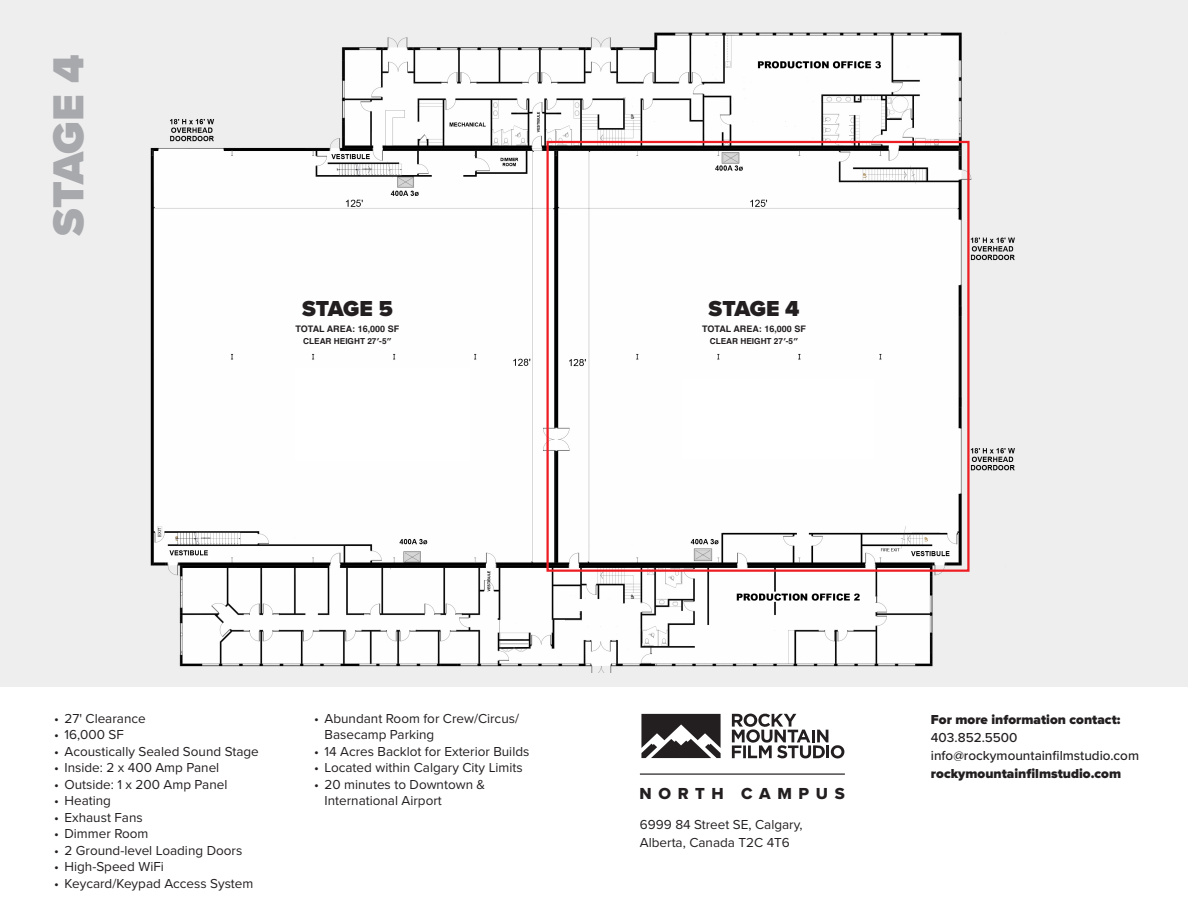
<style>
.page{position:relative;width:1188px;height:918px;background:#fff}
.page>*{position:absolute;margin:0;border:0;box-sizing:border-box;transform-origin:0 0}
.t1{font:900 45px "Proxima Nova";color:#a8a9ad}
.t2{font:900 22.5px "Proxima Nova";letter-spacing:-.015em;color:#231f20}
.t3{font:16.5px "Proxima Nova Extrabld";letter-spacing:.4em;color:#231f20}
.t4{font:13.5px/16.5px "Proxima Nova";color:#231f20}
.t5{font:900 13.5px "Proxima Nova";color:#231f20}
.t6{font:500 13.5px "Proxima Nova";color:#231f20}
.t7{font:700 9px "Helvetica";color:#231f20}
.t8{font:700 8.25px "Helvetica";color:#231f20}
</style>
<div class="page">
<div style="left:0;top:0;width:1187px;height:687px;background:#eee"></div>
<img style="left:150px;top:32px;width:865px;height:641px">
<div style="left:546px;top:141px;width:424px;height:431px;border:2px solid #ee1d23"></div>
<svg style="left:641px;top:714px;width:80px;height:44px"></svg>
<svg style="left:732px;top:713px;width:113px;height:45px"></svg>
<hr style="left:640px;top:773px;width:205px;height:2px;background:#231f20">
<p class="t1" style="left:41px;top:236px;width:183px;rotate:-90deg">STAGE 4</p>
<p class="t2" style="left:302px;top:295px;width:92px">STAGE 5</p>
<p class="t7" style="left:296px;top:323px;width:105px">TOTAL AREA: 16,000 SF</p>
<p class="t8" style="left:303px;top:336px;width:90px">CLEAR HEIGHT 27′-5″</p>
<p class="t2" style="left:709px;top:295px;width:92px">STAGE 4</p>
<p class="t7" style="left:702px;top:323px;width:105px">TOTAL AREA: 16,000 SF</p>
<p class="t8" style="left:710px;top:336px;width:90px">CLEAR HEIGHT 27′-5″</p>
<p class="t4" style="left:54px;top:710px;width:93px">• 27' Clearance</p>
<p class="t4" style="left:54px;top:727px;width:71px">• 16,000 SF</p>
<p class="t4" style="left:54px;top:743px;width:206px">• Acoustically Sealed Sound Stage</p>
<p class="t4" style="left:54px;top:760px;width:167px">• Inside: 2 x 400 Amp Panel</p>
<p class="t4" style="left:54px;top:776px;width:175px">• Outside: 1 x 200 Amp Panel</p>
<p class="t4" style="left:54px;top:793px;width:59px">• Heating</p>
<p class="t4" style="left:54px;top:809px;width:90px">• Exhaust Fans</p>
<p class="t4" style="left:54px;top:826px;width:96px">• Dimmer Room</p>
<p class="t4" style="left:54px;top:842px;width:190px">• 2 Ground-level Loading Doors</p>
<p class="t4" style="left:54px;top:859px;width:111px">• High-Speed WiFi</p>
<p class="t4" style="left:54px;top:875px;width:201px">• Keycard/Keypad Access System</p>
<p class="t4" style="left:325px;top:710px;width:196px;text-indent:-11px">• Abundant Room for Crew/Circus/<br>Basecamp Parking</p>
<p class="t4" style="left:314px;top:743px;width:217px">• 14 Acres Backlot for Exterior Builds</p>
<p class="t4" style="left:314px;top:760px;width:210px">• Located within Calgary City Limits</p>
<p class="t4" style="left:325px;top:776px;width:162px;text-indent:-11px">• 20 minutes to Downtown &amp;<br>International Airport</p>
<p class="t3" style="left:640px;top:784px;width:207px">NORTH CAMPUS</p>
<p class="t4" style="left:640px;top:817px;width:164px">6999 84 Street SE, Calgary,</p>
<p class="t4" style="left:640px;top:835px;width:152px">Alberta, Canada T2C 4T6</p>
<p class="t5" style="left:931px;top:711px;width:191px">For more information contact:</p>
<p class="t6" style="left:931px;top:727px;width:88px">403.852.5500</p>
<p class="t6" style="left:931px;top:745px;width:210px">info@rockymountainfilmstudio.com</p>
<p class="t5" style="left:931px;top:765px;width:192px">rockymountainfilmstudio.com</p>
</div>
